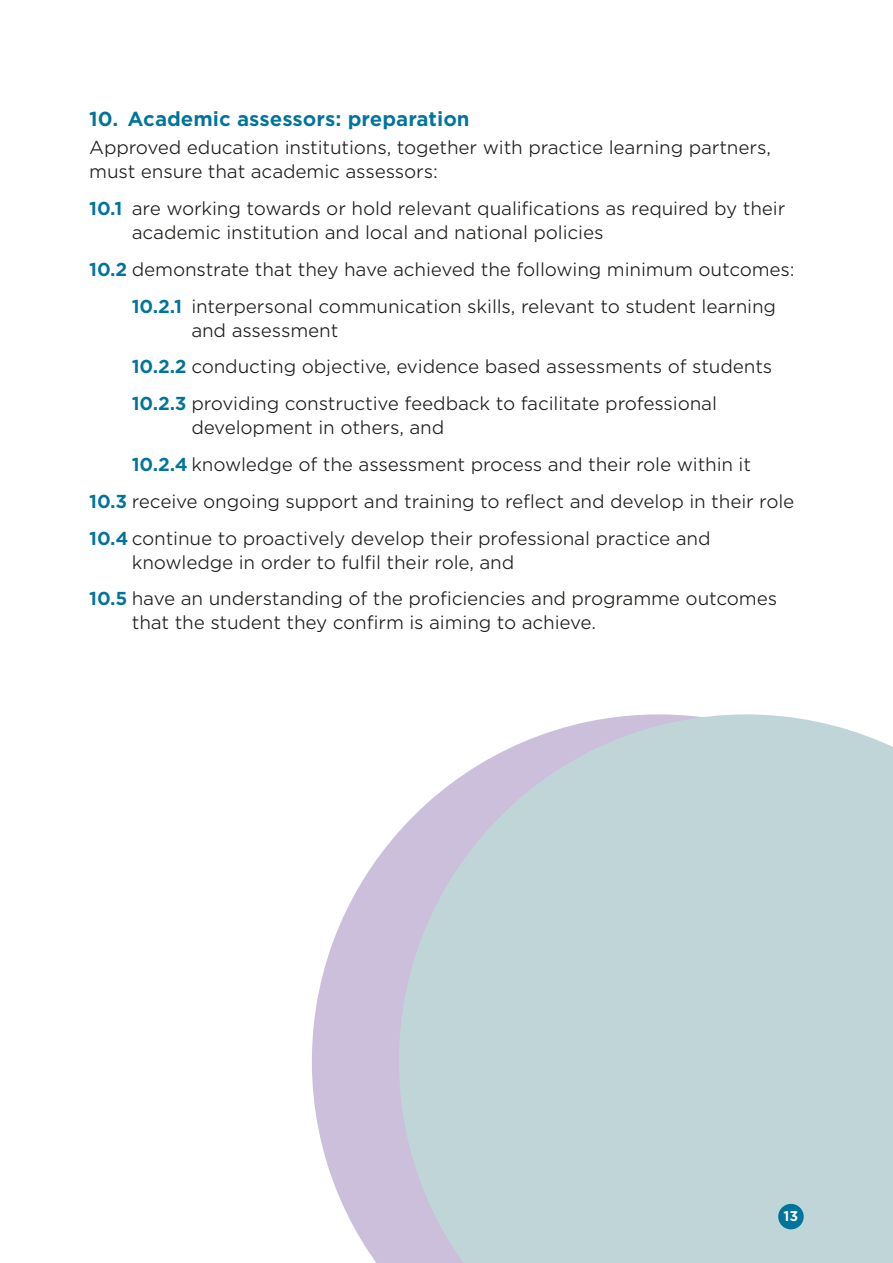
<style>
.page{position:relative;width:893px;height:1263px;background:#fff}
.page>*{position:absolute;margin:0;border:0;box-sizing:border-box;transform-origin:0 0}
.Subhead{font:700 19.5px "Gotham S Sm";color:#00749b}
.Numbered_list_level{font:300 18px/24px "Gotham S Sm";letter-spacing:-.01em;color:#1d1d1b}
.Body_copy{font:300 18px/24px "Gotham S Sm";letter-spacing:-.01em;color:#1d1d1b}
.t1{font:700 13.5px "Gotham S Sm";color:#fff}
.s1{font-weight:700;color:#00749b}
</style>
<div class="page">
<svg style="left:312px;top:832px;width:87px;height:431px;fill:#cbbfdb"></svg>
<svg style="left:399px;top:714px;width:494px;height:549px;background:#c2d5d8"></svg>
<div style="left:778px;top:1204px;width:26px;height:25px;background:#00749b;border-radius:50%"></div>
<h3 class="Subhead" style="left:89px;top:106px;width:382px">10. Academic assessors: preparation</h3>
<p class="Body_copy" style="left:89px;top:135px;width:683px">Approved education institutions, together with practice learning partners, must ensure that academic assessors:</p>
<p class="Numbered_list_level" style="left:132px;top:196px;width:655px;text-indent:-43px"><span class="s1">10.1</span> are working towards or hold relevant qualifications as required by their academic institution and local and national policies</p>
<p class="Numbered_list_level" style="left:89px;top:257px;width:707px"><span class="s1">10.2</span> demonstrate that they have achieved the following minimum outcomes:</p>
<p class="Numbered_list_level" style="left:191px;top:294px;width:586px;text-indent:-60px"><span class="s1">10.2.1</span> interpersonal communication skills, relevant to student learning and assessment</p>
<p class="Numbered_list_level" style="left:132px;top:354px;width:642px"><span class="s1">10.2.2</span> conducting objective, evidence based assessments of students</p>
<p class="Numbered_list_level" style="left:191px;top:391px;width:527px;text-indent:-60px"><span class="s1">10.2.3</span> providing constructive feedback to facilitate professional development in others, and</p>
<p class="Numbered_list_level" style="left:132px;top:452px;width:621px"><span class="s1">10.2.4</span> knowledge of the assessment process and their role within it</p>
<p class="Numbered_list_level" style="left:89px;top:489px;width:707px"><span class="s1">10.3</span> receive ongoing support and training to reflect and develop in their role</p>
<p class="Numbered_list_level" style="left:132px;top:525px;width:580px;text-indent:-43px"><span class="s1">10.4</span> continue to proactively develop their professional practice and knowledge in order to fulfil their role, and</p>
<p class="Numbered_list_level" style="left:132px;top:586px;width:647px;text-indent:-43px"><span class="s1">10.5</span> have an understanding of the proficiencies and programme outcomes that the student they confirm is aiming to achieve.</p>
<p class="t1" style="left:783px;top:1206px;width:16px">13</p>
</div>
